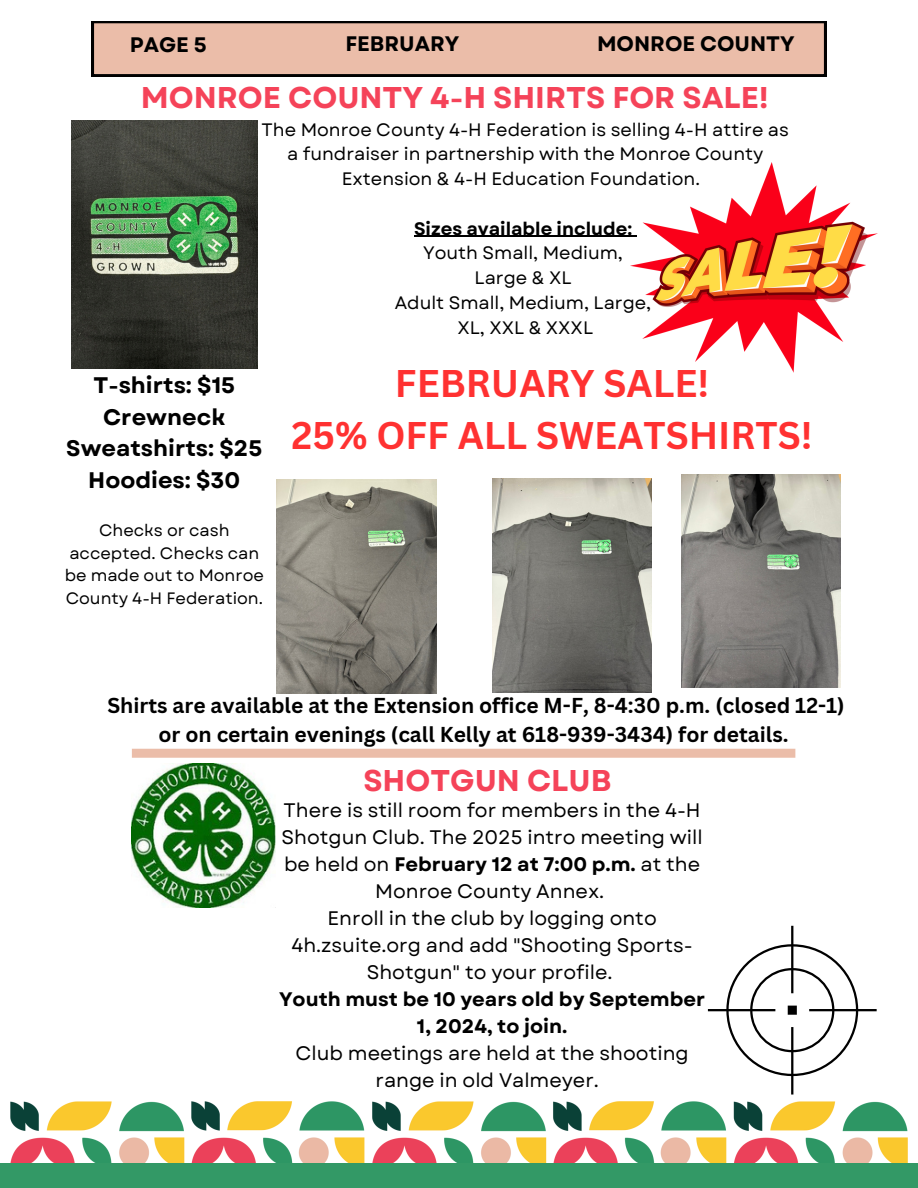
<style>
.page{position:relative;width:918px;height:1188px;background:#fff}
.page>*{position:absolute;margin:0;border:0;box-sizing:border-box;transform-origin:0 0}
.t1{font:700 37.5px/51.8px "Canva Sans";color:#ff3131;text-align:center}
.t2{font:700 30px "Garet";color:#f54359}
.t3{font:700 22.5px/31.5px "Garet";color:#000;text-align:center}
.t4{font:700 21px/29.2px "Canva Sans";color:#000;text-align:center}
.t5{font:700 21px "Garet";color:#000}
.t6{font:19.5px/27px "Garet";color:#000;text-align:center}
.t7{font:18px/24.8px "Garet";color:#000;text-align:center}
.t8{font:16.5px/22.5px "Garet";color:#000;text-align:center}
.s1{font-weight:700}
</style>
<div class="page">
<svg style="left:92px;top:21px;width:734px;height:55px;background:#d7ad9b"></svg>
<div style="left:0;top:1164px;width:918px;height:24px;background:#396"></div>
<img style="left:10px;top:1101px;width:898px;height:62px">
<img style="left:71px;top:121px;width:186px;height:247px">
<img style="left:681px;top:474px;width:160px;height:214px">
<img style="left:276px;top:480px;width:160px;height:214px">
<img style="left:492px;top:479px;width:160px;height:214px">
<div style="left:132px;top:749px;width:663px;height:9px;background:#ebbda9"></div>
<img style="left:132px;top:763px;width:144px;height:144px">
<svg style="left:708px;top:926px;width:169px;height:169px"></svg>
<img style="left:631px;top:162px;width:246px;height:211px">
<hr style="left:414px;top:236px;width:218px;height:1px;background:#000">
<h3 class="t5" style="left:130px;top:30px;width:79px">PAGE 5</h3>
<h3 class="t5" style="left:345px;top:29px;width:116px">FEBRUARY</h3>
<h3 class="t5" style="left:597px;top:29px;width:199px">MONROE COUNTY</h3>
<h5 class="t2" style="left:141px;top:76px;width:629px">MONROE COUNTY 4-H SHIRTS FOR SALE!</h5>
<h2 class="t7" style="left:262px;top:117px;width:529px">The Monroe County 4-H Federation is selling 4-H attire as a fundraiser in partnership with the Monroe County<br>Extension &amp; 4-H Education Foundation.</h2>
<p class="t7" style="left:395px;top:216px;width:258px"><span class="s1">Sizes available include:<br></span>Youth Small, Medium,<br>Large &amp; XL<br>Adult Small, Medium, Large,<br>XL, XXL &amp; XXXL</p>
<h5 class="t3" style="left:66px;top:370px;width:198px">T-shirts: $15<br>Crewneck<br>Sweatshirts: $25<br>Hoodies: $30</h5>
<p class="t8" style="left:65px;top:519px;width:201px">Checks or cash accepted. Checks can be made out to Monroe<br>County 4-H Federation.</p>
<p class="t1" style="left:292px;top:356px;width:523px">FEBRUARY SALE!<br>25% OFF ALL SWEATSHIRTS!</p>
<h1 class="t4" style="left:107px;top:690px;width:739px">Shirts are available at the Extension office M-F, 8-4:30 p.m. (closed 12-1) or on certain evenings (call Kelly at 618-939-3434) for details.</h1>
<h4 class="t2" style="left:363px;top:758px;width:250px">SHOTGUN CLUB</h4>
<p class="t6" style="left:279px;top:797px;width:428px">There is still room for members in the 4-H<br>Shotgun Club. The 2025 intro meeting will be held on <span class="s1">February 12 at 7:00 p.m.</span> at the<br>Monroe County Annex.<br>Enroll in the club by logging onto<br>4h.zsuite.org and add "Shooting Sports-<br>Shotgun" to your profile.<br><span class="s1">Youth must be 10 years old by September<br>1, 2024, to join.<br></span>Club meetings are held at the shooting range in old Valmeyer.</p>
</div>
